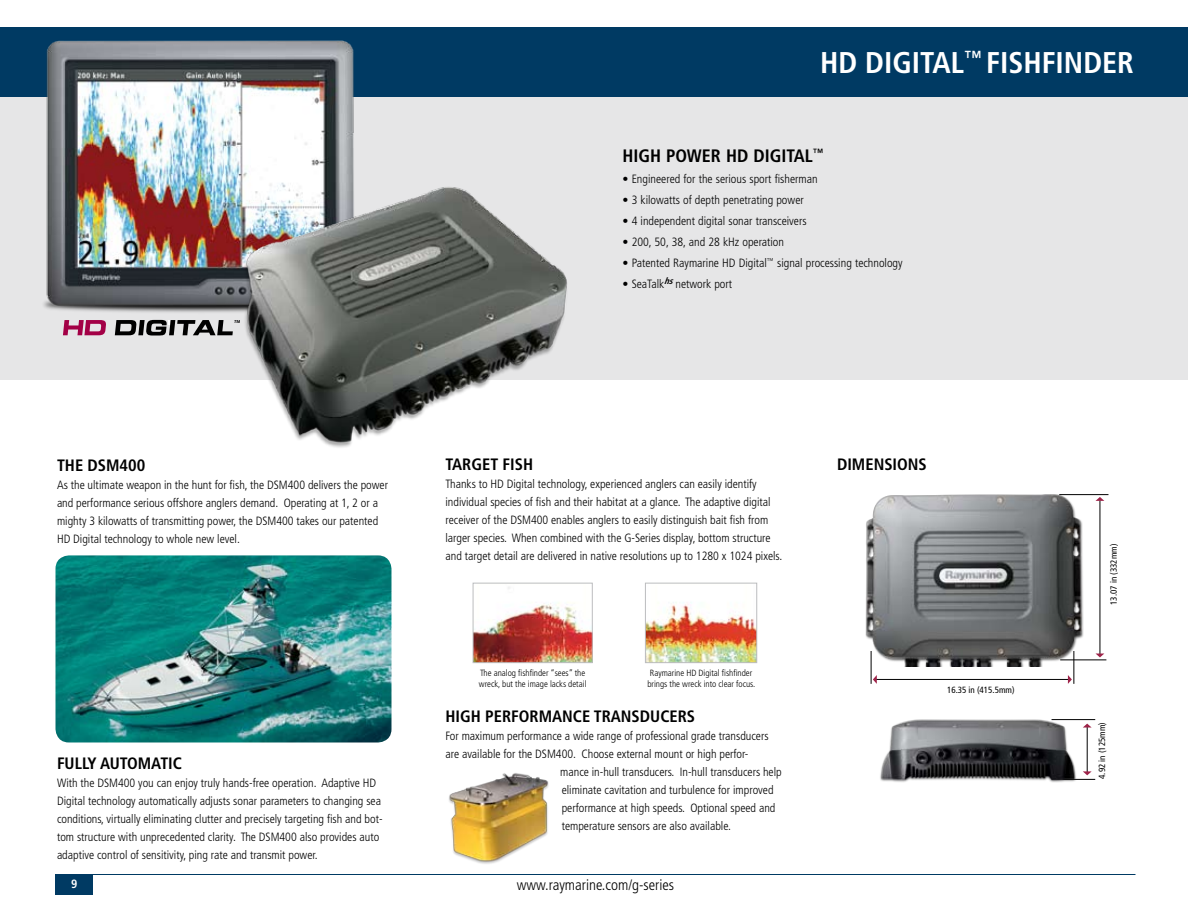
<style>
.page{position:relative;width:1188px;height:918px;background:#fff}
.page>*{position:absolute;margin:0;border:0;box-sizing:border-box;transform-origin:0 0}
.t1{font:700 condensed 30px "Frutiger";color:#fff}
.t2{font:700 condensed 18px "Frutiger";color:#000}
.t3{font:700 condensed 16.5px "Frutiger";color:#000}
.t4{font:300 condensed 15px "Frutiger";color:#000}
.t5{font:300 condensed 12px/18px "Frutiger";color:#000}
.t6{font:700 condensed 12px "Frutiger";color:#fff}
.t7{font:300 condensed 9px/10.8px "Frutiger";color:#000}
.t8{font:condensed 9px "Frutiger";color:#000}
.t9{font:italic 700 4.2px "Frutiger LT";color:#000}
</style>
<div class="page">
<div style="left:56px;top:874px;width:37px;height:22px;background:#003a63"></div>
<hr style="left:56px;top:874px;width:1080px;height:1px;background:#003a63">
<div style="left:0;top:96px;width:1188px;height:284px;background:#e6e6e7"></div>
<div style="left:0;top:27px;width:1188px;height:69px;background:#003a63"></div>
<img style="left:27px;top:40px;width:344px;height:296px">
<img style="left:220px;top:168px;width:347px;height:280px">
<img style="left:56px;top:555px;width:335px;height:187px;border-radius:14px">
<img style="left:449px;top:773px;width:100px;height:91px">
<img style="left:475px;top:587px;width:116px;height:74px">
<div style="left:473px;top:583px;width:120px;height:80px;border:1px solid #bcbdbf"></div>
<img style="left:647px;top:602px;width:108px;height:59px">
<div style="left:645px;top:583px;width:112px;height:80px;border:1px solid #bcbdbf"></div>
<svg style="left:63px;top:320px;width:43px;height:15px"></svg>
<svg style="left:115px;top:320px;width:118px;height:16px"></svg>
<hr style="left:1059px;top:494px;width:49px;height:1px;background:#000">
<hr style="left:1060px;top:660px;width:46px;height:1px;background:#000">
<hr style="left:1100px;top:500px;width:1px;height:154px;background:#000">
<svg style="left:1096px;top:654px;width:8px;height:3px"></svg>
<svg style="left:1096px;top:497px;width:8px;height:4px"></svg>
<hr style="left:871px;top:651px;width:1px;height:33px;background:#000">
<hr style="left:1074px;top:651px;width:1px;height:33px;background:#000">
<hr style="left:874px;top:679px;width:195px;height:1px;background:#000">
<svg style="left:873px;top:675px;width:4px;height:9px"></svg>
<svg style="left:1068px;top:675px;width:4px;height:9px"></svg>
<hr style="left:1087px;top:725px;width:1px;height:48px;background:#000">
<svg style="left:1083px;top:724px;width:9px;height:4px"></svg>
<svg style="left:1083px;top:771px;width:9px;height:4px"></svg>
<hr style="left:1052px;top:719px;width:43px;height:1px;background:#000">
<hr style="left:1052px;top:779px;width:43px;height:1px;background:#000">
<img style="left:865px;top:494px;width:220px;height:173px">
<img style="left:880px;top:719px;width:201px;height:64px">
<h1 class="t1" style="left:820px;top:45px;width:315px">HD DIGITAL<sup>™</sup> FISHFINDER</h1>
<p class="t9" style="left:234px;top:319px;width:8px">TM</p>
<h2 class="t2" style="left:622px;top:145px;width:202px">HIGH POWER HD DIGITAL<sup>™</sup></h2>
<p class="t5" style="left:622px;top:170px;width:197px">• Engineered for the serious sport fisherman</p>
<p class="t5" style="left:622px;top:191px;width:183px">• 3 kilowatts of depth penetrating power</p>
<p class="t5" style="left:622px;top:212px;width:186px">• 4 independent digital sonar transceivers</p>
<p class="t5" style="left:622px;top:233px;width:163px">• 200, 50, 38, and 28 kHz operation</p>
<p class="t5" style="left:622px;top:254px;width:282px">• Patented Raymarine HD Digital<sup>™</sup> signal processing technology</p>
<p class="t5" style="left:622px;top:275px;width:111px">• SeaTalk<sup>hs</sup>network port</p>
<h3 class="t3" style="left:57px;top:456px;width:90px">THE DSM400</h3>
<p class="t5" style="left:57px;top:476px;width:333px">As the ultimate weapon in the hunt for fish, the DSM400 delivers the power and performance serious offshore anglers demand. Operating at 1, 2 or a mighty 3 kilowatts of transmitting power, the DSM400 takes our patented HD Digital technology to whole new level.</p>
<h3 class="t3" style="left:57px;top:754px;width:17px">FULLY</h3>
<h3 class="t3" style="left:100px;top:754px;width:20px">AUTOMATIC</h3>
<p class="t5" style="left:57px;top:774px;width:327px">With the DSM400 you can enjoy truly hands-free operation. Adaptive HD Digital technology automatically adjusts sonar parameters to changing sea conditions, virtually eliminating clutter and precisely targeting fish and bot&shy;tom structure with unprecedented clarity. The DSM400 also provides auto adaptive control of sensitivity, ping rate and transmit power.</p>
<h3 class="t3" style="left:446px;top:454px;width:89px">TARG ET FISH</h3>
<p class="t5" style="left:446px;top:475px;width:338px">Thanks to HD Digital technology, experienced anglers can easily identify individual species of fish and their habitat at a glance. The adaptive digital receiver of the DSM400 enables anglers to easily distinguish bait fish from larger species. When combined with the G-Series display, bottom structure and target detail are delivered in native resolutions up to 1280 x 1024 pixels.</p>
<p class="t7" style="left:479px;top:667px;width:109px">The analog fishfinder “sees” the wreck, but the image lacks detail</p>
<p class="t7" style="left:647px;top:667px;width:109px">Raymarine HD Digital fishfinder brings the wreck into clear focus.</p>
<h3 class="t3" style="left:446px;top:706px;width:251px">HIGH PERFORMANCE TRANSDUCERS</h3>
<p class="t5" style="left:446px;top:727px;width:325px">For maximum performance a wide range of professional grade transducers</p>
<p class="t5" style="left:446px;top:745px;width:304px">are available for the DSM400. Choose external mount or high perfor-</p>
<p class="t5" style="left:560px;top:763px;width:223px">mance in-hull transducers. In-hull transducers help</p>
<p class="t5" style="left:562px;top:781px;width:213px">eliminate cavitation and turbulence for improved</p>
<p class="t5" style="left:562px;top:799px;width:215px">performance at high speeds. Optional speed and</p>
<p class="t5" style="left:562px;top:817px;width:171px">temperature sensors are also available.</p>
<p class="t6" style="left:71px;top:876px;width:8px">9</p>
<p class="t4" style="left:517px;top:877px;width:159px">www.raymarine.com/g-series</p>
<h3 class="t3" style="left:837px;top:454px;width:91px">DIMENSIONS</h3>
<p class="t8" style="left:947px;top:685px;width:69px">16.35 in (415.5mm)</p>
<p class="t8" style="left:1108px;top:605px;width:63px;rotate:-90deg">13.07 in (332mm)</p>
<p class="t8" style="left:1097px;top:779px;width:58px;rotate:-90deg">4.92 in (125mm)</p>
</div>
